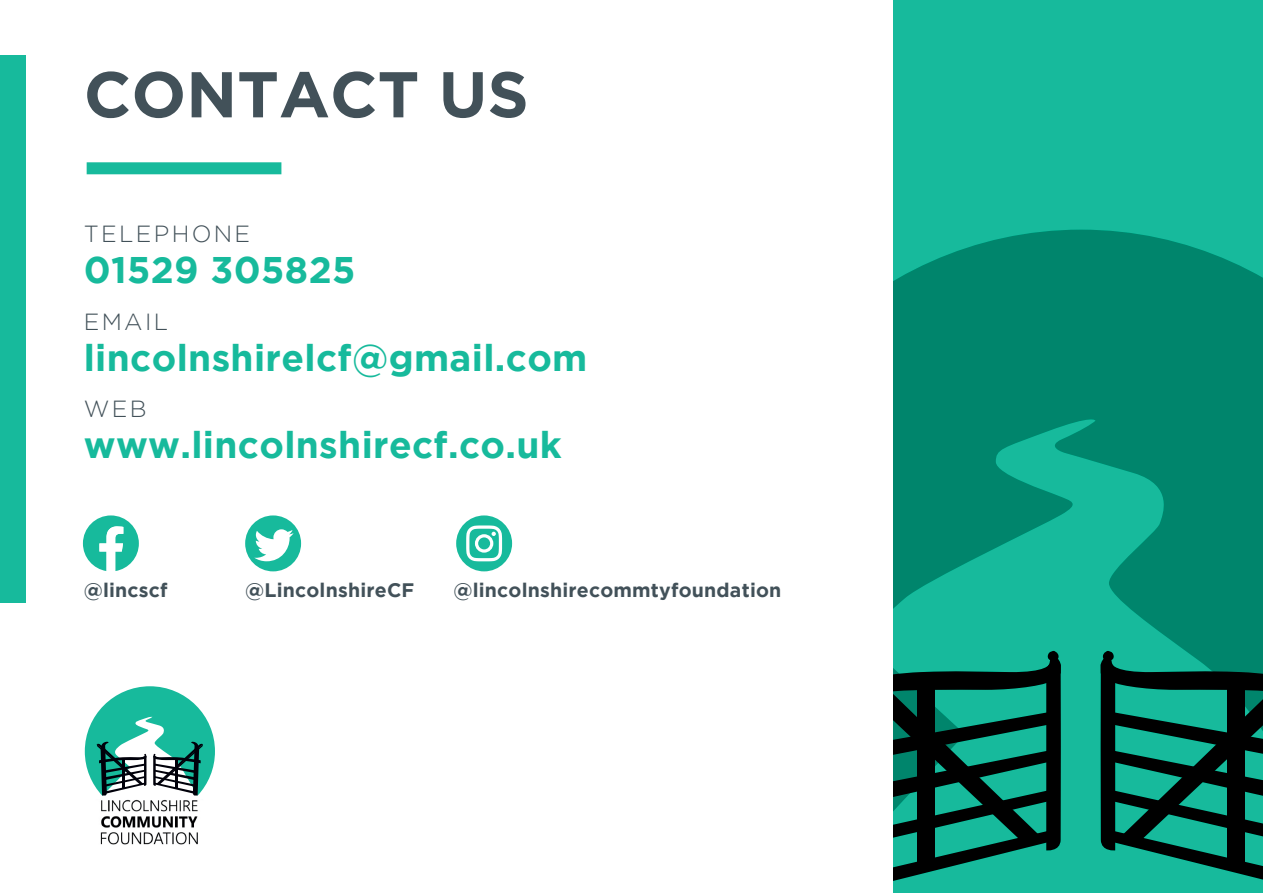
<style>
.page{position:relative;width:1263px;height:893px;background:#fff}
.page>*{position:absolute;margin:0;border:0;box-sizing:border-box;transform-origin:0 0}
.t1{font:700 64.5px "Gotham";color:#425159}
.t2{font:700 37.05px "Gotham";letter-spacing:.01em;color:#17ba9c}
.t3{font:300 23.25px "Gotham";letter-spacing:.1em;color:#425159}
.t4{font:700 19.5px "Gotham";letter-spacing:.01em;color:#425159}
</style>
<div class="page">
<img style="left:100px;top:799px;width:98px;height:46px">
<svg style="left:85px;top:686px;width:130px;height:110px"></svg>
<svg style="left:893px;top:0;width:370px;height:893px;fill:#17ba9c"></svg>
<div style="left:0;top:55px;width:26px;height:547px;background:#17ba9c"></div>
<div style="left:87px;top:162px;width:194px;height:12px;background:#17ba9c"></div>
<div style="left:456px;top:515px;width:56px;height:56px;background:#17ba9c;border-radius:50%"></div>
<svg style="left:466px;top:525px;width:36px;height:36px"></svg>
<svg style="left:83px;top:515px;width:56px;height:56px"></svg>
<div style="left:245px;top:515px;width:56px;height:56px;background:#17ba9c;border-radius:50%"></div>
<svg style="left:254px;top:529px;width:40px;height:32px"></svg>
<h1 class="t1" style="left:84px;top:57px;width:446px">CONTACT US</h1>
<p class="t3" style="left:84px;top:221px;width:168px">TELEPHONE</p>
<p class="t2" style="left:84px;top:249px;width:273px">01529 305825</p>
<p class="t3" style="left:84px;top:309px;width:86px">EMAIL</p>
<p class="t2" style="left:84px;top:336px;width:505px">lincolnshirelcf@gmail.com</p>
<p class="t3" style="left:84px;top:396px;width:64px">WEB</p>
<p class="t2" style="left:84px;top:423px;width:479px">www.lincolnshirecf.co.uk</p>
<p class="t4" style="left:84px;top:579px;width:85px">@lincscf</p>
<p class="t4" style="left:245px;top:579px;width:171px">@LincolnshireCF</p>
<p class="t4" style="left:453px;top:579px;width:329px">@lincolnshirecommtyfoundation</p>
</div>
